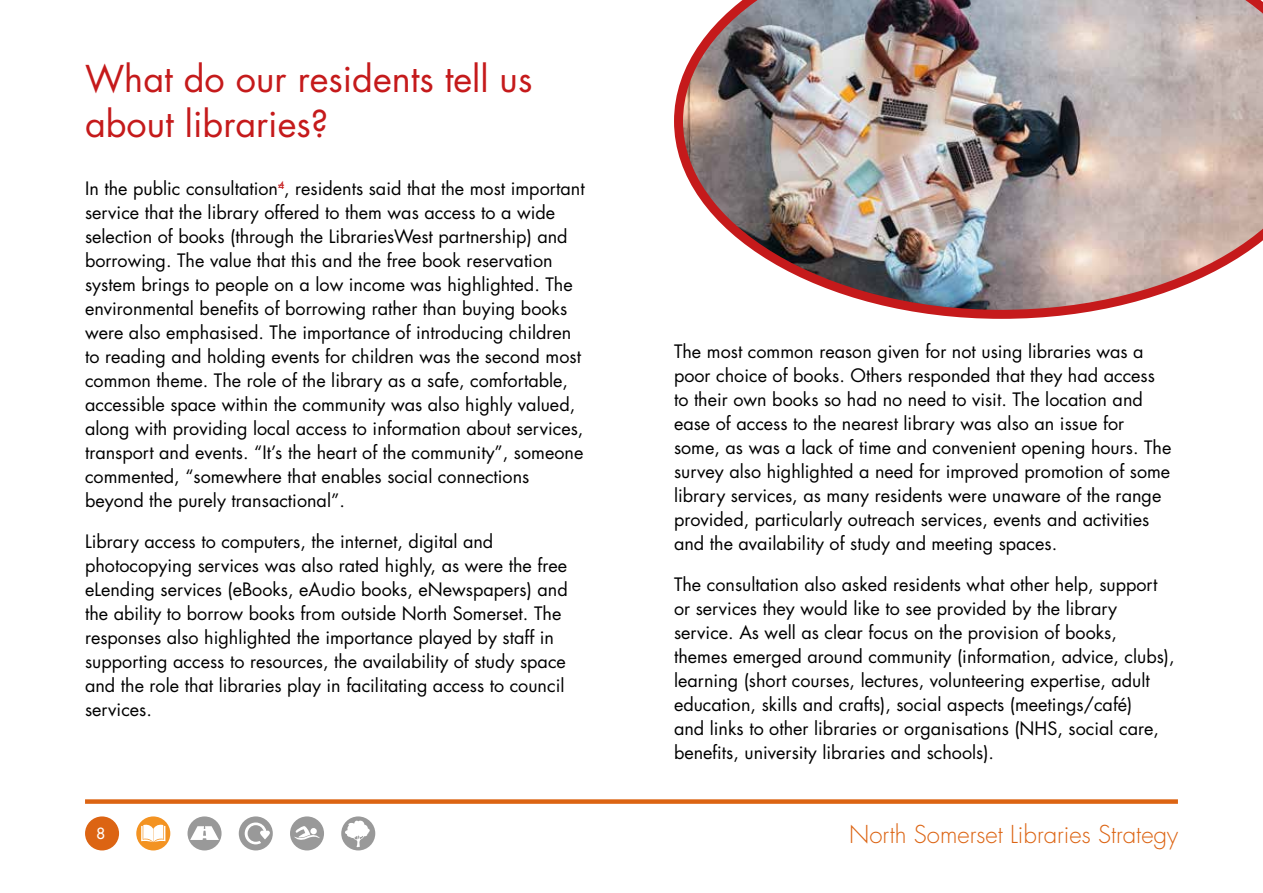
<style>
.page{position:relative;width:1263px;height:893px;background:#fff}
.page>*{position:absolute;margin:0;border:0;box-sizing:border-box;transform-origin:0 0}
.Heading_2__H2{font:36px/45px "Futura LT";color:#c51a1b}
.t1{font:300 24px "Futura LT";color:#dc6413}
.Text__P{font:18px/24px "Futura LT";color:#000}
.t2{font:15px "Futura LT";color:#fff}
</style>
<div class="page">
<div style="left:85px;top:799px;width:1093px;height:5px;background:#dc6413"></div>
<div style="left:136px;top:816px;width:34px;height:34px;background:#f39322;border-radius:50%"></div>
<svg style="left:141px;top:824px;width:24px;height:18px"></svg>
<div style="left:188px;top:816px;width:34px;height:34px;background:#999;border-radius:50%"></div>
<svg style="left:190px;top:826px;width:29px;height:14px"></svg>
<div style="left:239px;top:816px;width:34px;height:34px;background:#999;border-radius:50%"></div>
<svg style="left:245px;top:822px;width:25px;height:22px"></svg>
<div style="left:290px;top:816px;width:34px;height:34px;background:#999;border-radius:50%"></div>
<svg style="left:294px;top:826px;width:26px;height:14px"></svg>
<div style="left:341px;top:816px;width:34px;height:34px;background:#999;border-radius:50%"></div>
<svg style="left:345px;top:821px;width:25px;height:26px"></svg>
<div style="left:85px;top:816px;width:34px;height:34px;background:#dc6413;border-radius:50%"></div>
<img style="left:674px;top:0;width:589px;height:319px">
<h2 class="Heading_2__H2" style="left:85px;top:56px;width:449px">What do our residents tell us about libraries?</h2>
<p class="Text__P" style="left:85px;top:176px;width:501px">In the public consultation<sup>4</sup>, residents said that the most important service that the library offered to them was access to a wide selection of books (through the LibrariesWest partnership) and borrowing. The value that this and the free book reservation system brings to people on a low income was highlighted. The environmental benefits of borrowing rather than buying books were also emphasised. The importance of introducing children to reading and holding events for children was the second most common theme. The role of the library as a safe, comfortable, accessible space within the community was also highly valued, along with providing local access to information about services, transport and events. “It’s the heart of the community”, someone commented, “somewhere that enables social connections beyond the purely transactional”.</p>
<p class="Text__P" style="left:85px;top:529px;width:484px">Library access to computers, the internet, digital and photocopying services was also rated highly, as were the free eLending services (eBooks, eAudio books, eNewspapers) and the ability to borrow books from outside North Somerset. The responses also highlighted the importance played by staff in supporting access to resources, the availability of study space and the role that libraries play in facilitating access to council services.</p>
<p class="Text__P" style="left:674px;top:340px;width:499px">The most common reason given for not using libraries was a poor choice of books. Others responded that they had access to their own books so had no need to visit. The location and ease of access to the nearest library was also an issue for some, as was a lack of time and convenient opening hours. The survey also highlighted a need for improved promotion of some library services, as many residents were unaware of the range provided, particularly outreach services, events and activities and the availability of study and meeting spaces.</p>
<p class="Text__P" style="left:674px;top:573px;width:502px">The consultation also asked residents what other help, support or services they would like to see provided by the library service. As well as clear focus on the provision of books, themes emerged around community (information, advice, clubs), learning (short courses, lectures, volunteering expertise, adult education, skills and crafts), social aspects (meetings/café)<br>and links to other libraries or organisations (NHS, social care, benefits, university libraries and schools).</p>
<p class="t2" style="left:96px;top:824px;width:10px">8</p>
<h2 class="t1" style="left:849px;top:820px;width:330px">North Somerset Libraries Strategy</h2>
</div>
